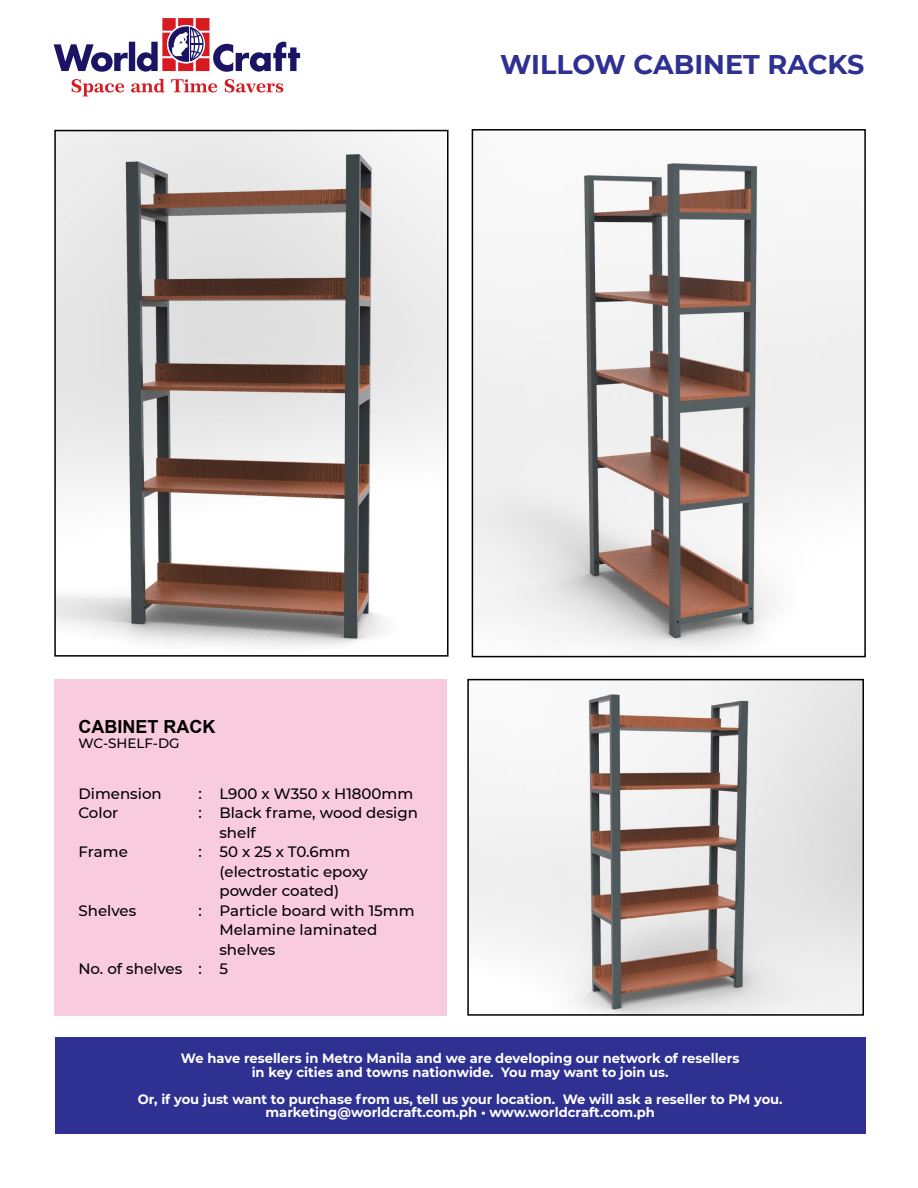
<style>
.page{position:relative;width:918px;height:1188px;background:#fff}
.page>*{position:absolute;margin:0;border:0;box-sizing:border-box;transform-origin:0 0}
.t1{font:700 27px "Montserrat";color:#2e3092}
.t2{font:700 18px "Arial";color:#000}
.t3{font:500 15px/19.5px "Montserrat";color:#000}
.t4{font:700 13.5px/13.5px "Montserrat";color:#fff;text-align:center}
.t5{font:500 13.5px "Montserrat";color:#000}
</style>
<div class="page">
<svg style="left:54px;top:18px;width:246px;height:54px"></svg>
<svg style="left:72px;top:79px;width:211px;height:18px"></svg>
<div style="left:55px;top:1037px;width:810px;height:97px;background:#2e3092"></div>
<img style="left:475px;top:163px;width:388px;height:486px">
<div style="left:472px;top:129px;width:394px;height:528px;border:2px solid #000"></div>
<img style="left:470px;top:682px;width:391px;height:331px">
<div style="left:467px;top:679px;width:397px;height:337px;border:2px solid #000"></div>
<img style="left:57px;top:133px;width:388px;height:513px">
<div style="left:54px;top:130px;width:394px;height:527px;border:2px solid #000"></div>
<div style="left:54px;top:679px;width:393px;height:337px;background:#f9cbdf"></div>
<h1 class="t1" style="left:500px;top:45px;width:366px">WILLOW CABINET RACKS</h1>
<h2 class="t2" style="left:78px;top:714px;width:138px">CABINET RACK</h2>
<p class="t5" style="left:78px;top:734px;width:103px">WC-SHELF-DG</p>
<p class="t3" style="left:78px;top:783px;width:85px">Dimension</p>
<p class="t3" style="left:198px;top:783px;width:216px">: L900 x W350 x H1800mm</p>
<p class="t3" style="left:78px;top:802px;width:41px">Color</p>
<p class="t3" style="left:219px;top:802px;width:200px;text-indent:-21px">: Black frame, wood design shelf</p>
<p class="t3" style="left:78px;top:841px;width:51px">Frame</p>
<p class="t3" style="left:219px;top:841px;width:150px;text-indent:-21px">: 50 x 25 x T0.6mm (electrostatic epoxy powder coated)</p>
<p class="t3" style="left:78px;top:900px;width:59px">Shelves</p>
<p class="t3" style="left:198px;top:900px;width:218px">: Particle board with 15mm</p>
<p class="t3" style="left:219px;top:919px;width:159px">Melamine laminated</p>
<p class="t3" style="left:219px;top:939px;width:57px">shelves</p>
<p class="t3" style="left:78px;top:958px;width:151px">No. of shelves : 5</p>
<p class="t4" style="left:181px;top:1051px;width:560px">We have resellers in Metro Manila and we are developing our network of resellers in key cities and towns nationwide. You may want to join us.</p>
<p class="t4" style="left:138px;top:1091px;width:647px">Or, if you just want to purchase from us, tell us your location. We will ask a reseller to PM you. marketing@worldcraft.com.ph • www.worldcraft.com.ph</p>
</div>
